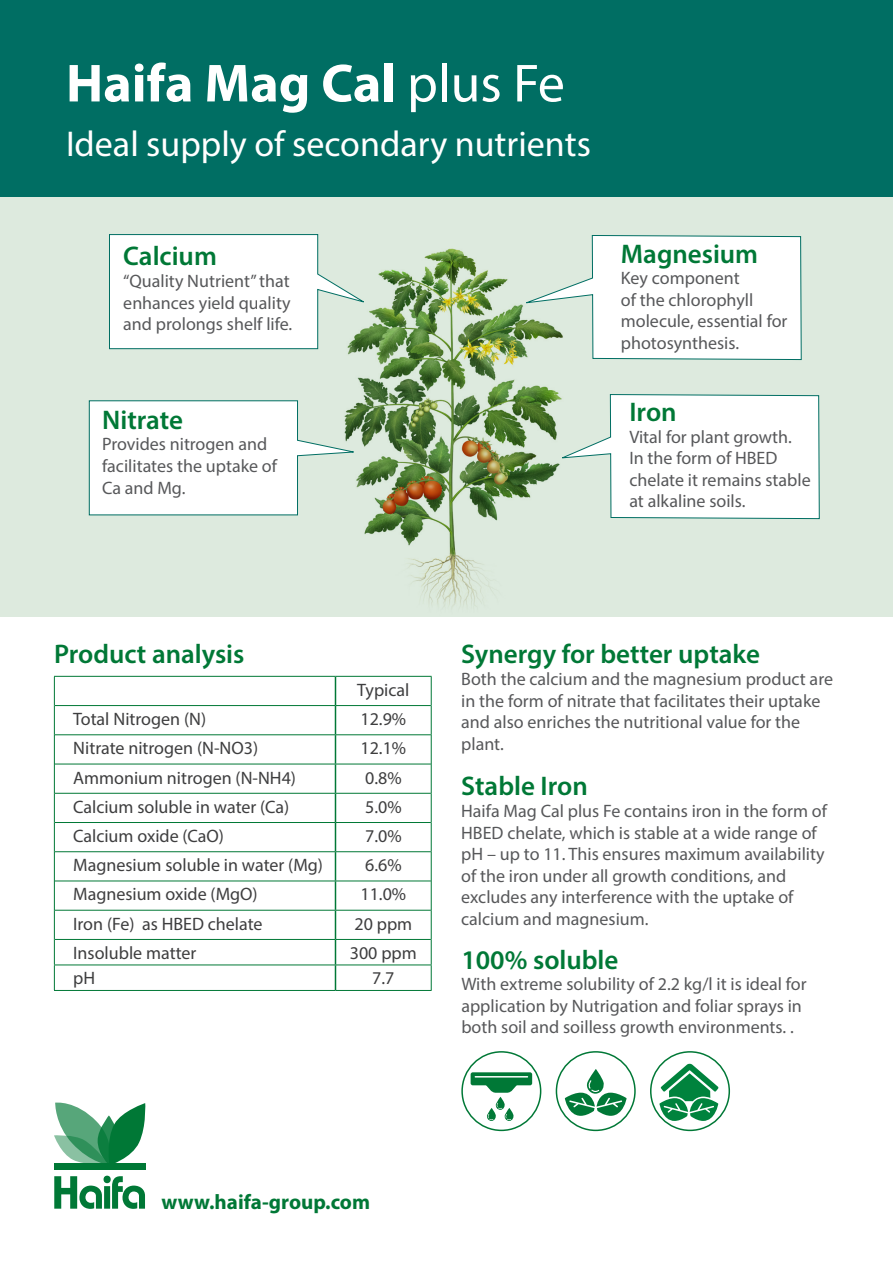
<style>
.page{position:relative;width:893px;height:1263px;background:#fff}
.page>*{position:absolute;margin:0;border:0;box-sizing:border-box;transform-origin:0 0}
.t1{font:700 54px "Myriad Pro";color:#fff}
.t2{font:36px "Myriad Pro";color:#fff}
.t3{font:600 27px "Myriad Pro";color:#007836}
.t4{font:700 21px "Myriad Pro";color:#007836}
.t5{font:18px/21.6px "Myriad Pro";color:#57585a}
.t6{font:18px "Myriad Pro";color:#3e3e3f}
.s1{font-weight:400}
</style>
<div class="page">
<div style="left:0;top:185px;width:893px;height:432px;background:#ddeade"></div>
<div style="left:635px;top:394px;width:185px;height:125px;background:#fff"></div>
<div style="left:109px;top:234px;width:149px;height:115px;background:#fff"></div>
<div style="left:89px;top:400px;width:169px;height:116px;background:#fff"></div>
<div style="left:0;top:0;width:893px;height:197px;background:#006e63"></div>
<svg style="left:54px;top:1102px;width:92px;height:61px"></svg>
<div style="left:54px;top:1163px;width:92px;height:6px;background:#007836"></div>
<svg style="left:54px;top:1176px;width:91px;height:33px"></svg>
<img style="left:258px;top:234px;width:377px;height:373px">
<svg style="left:520px;top:235px;width:282px;height:125px"></svg>
<svg style="left:55px;top:677px;width:376px;height:313px"></svg>
<hr style="left:335px;top:676px;width:97px;height:1px;background:#007836">
<svg style="left:431px;top:677px;width:1px;height:28px"></svg>
<hr style="left:431px;top:705px;width:1px;height:30px;background:#007836">
<svg style="left:431px;top:735px;width:1px;height:87px"></svg>
<hr style="left:431px;top:822px;width:1px;height:30px;background:#007836">
<hr style="left:335px;top:964px;width:97px;height:1px;background:#007836">
<svg style="left:431px;top:852px;width:1px;height:138px"></svg>
<hr style="left:335px;top:990px;width:97px;height:1px;background:#007836">
<hr style="left:335px;top:705px;width:96px;height:1px;background:#007836">
<hr style="left:335px;top:734px;width:96px;height:1px;background:#007836">
<hr style="left:335px;top:764px;width:96px;height:1px;background:#007836">
<hr style="left:335px;top:793px;width:96px;height:1px;background:#007836">
<hr style="left:335px;top:822px;width:96px;height:1px;background:#007836">
<hr style="left:335px;top:851px;width:96px;height:1px;background:#007836">
<hr style="left:335px;top:880px;width:96px;height:1px;background:#007836">
<hr style="left:335px;top:910px;width:96px;height:1px;background:#007836">
<hr style="left:335px;top:939px;width:96px;height:1px;background:#007836">
<hr style="left:54px;top:676px;width:281px;height:1px;background:#007836">
<svg style="left:54px;top:677px;width:1px;height:28px"></svg>
<hr style="left:54px;top:705px;width:1px;height:30px;background:#007836">
<svg style="left:54px;top:735px;width:1px;height:87px"></svg>
<hr style="left:54px;top:822px;width:1px;height:30px;background:#007836">
<hr style="left:54px;top:964px;width:281px;height:1px;background:#007836">
<svg style="left:54px;top:852px;width:1px;height:138px"></svg>
<hr style="left:54px;top:990px;width:281px;height:1px;background:#007836">
<svg style="left:335px;top:677px;width:1px;height:313px"></svg>
<hr style="left:55px;top:705px;width:280px;height:1px;background:#007836">
<hr style="left:55px;top:734px;width:280px;height:1px;background:#007836">
<hr style="left:55px;top:764px;width:280px;height:1px;background:#007836">
<hr style="left:55px;top:793px;width:280px;height:1px;background:#007836">
<hr style="left:55px;top:822px;width:280px;height:1px;background:#007836">
<hr style="left:55px;top:851px;width:280px;height:1px;background:#007836">
<hr style="left:55px;top:880px;width:280px;height:1px;background:#007836">
<hr style="left:55px;top:910px;width:280px;height:1px;background:#007836">
<hr style="left:55px;top:939px;width:280px;height:1px;background:#007836">
<svg style="left:471px;top:1072px;width:61px;height:49px"></svg>
<svg style="left:565px;top:1069px;width:62px;height:47px"></svg>
<svg style="left:659px;top:1063px;width:60px;height:58px"></svg>
<div style="left:461px;top:1051px;width:80px;height:80px;border:2px solid #007836;border-radius:50%"></div>
<div style="left:556px;top:1051px;width:80px;height:80px;border:2px solid #007836;border-radius:50%"></div>
<div style="left:650px;top:1051px;width:80px;height:80px;border:2px solid #007836;border-radius:50%"></div>
<p class="t1" style="left:66px;top:48px;width:500px">Haifa Mag Cal <span class="s1">plus Fe</span></p>
<p class="t2" style="left:66px;top:122px;width:526px">Ideal supply of secondary nutrients</p>
<p class="t3" style="left:123px;top:239px;width:95px">Calcium</p>
<p class="t5" style="left:123px;top:270px;width:171px">“Quality Nutrient”that enhances yield quality and prolongs shelf life.</p>
<p class="t3" style="left:102px;top:403px;width:82px">Nitrate</p>
<p class="t5" style="left:102px;top:433px;width:177px">Provides nitrogen and facilitates the uptake of<br>Ca and Mg.</p>
<p class="t3" style="left:621px;top:236px;width:139px">Magnesium</p>
<p class="t5" style="left:621px;top:267px;width:168px">Key component<br>of the chlorophyll molecule, essential for photosynthesis.</p>
<p class="t3" style="left:629px;top:395px;width:49px">Iron</p>
<p class="t5" style="left:629px;top:425px;width:183px">Vital for plant growth.<br>In the form of HBED chelate it remains stable at alkaline soils.</p>
<p class="t3" style="left:54px;top:637px;width:192px">Product analysis</p>
<p class="t3" style="left:461px;top:637px;width:300px">Synergy for better uptake</p>
<p class="t6" style="left:73px;top:708px;width:134px">Total Nitrogen N( (</p>
<p class="t6" style="left:357px;top:679px;width:54px">Typical</p>
<p class="t6" style="left:360px;top:708px;width:47px">12.9%</p>
<p class="t6" style="left:73px;top:737px;width:186px">Nitrate nitrogen N( -NO (3</p>
<p class="t6" style="left:360px;top:737px;width:47px">12.1%</p>
<p class="t6" style="left:73px;top:766px;width:224px">Ammonium nitrogen N( -NH (4</p>
<p class="t6" style="left:365px;top:766px;width:38px">0.8%</p>
<p class="t6" style="left:73px;top:796px;width:218px">Calcium soluble in water (Ca(</p>
<p class="t6" style="left:365px;top:796px;width:38px">5.0%</p>
<p class="t6" style="left:73px;top:825px;width:152px">Calcium oxide (CaO(</p>
<p class="t6" style="left:365px;top:825px;width:38px">7.0%</p>
<p class="t6" style="left:73px;top:854px;width:251px">Magnesium soluble in water (Mg(</p>
<p class="t6" style="left:365px;top:854px;width:38px">6.6%</p>
<p class="t6" style="left:73px;top:883px;width:186px">Magnesium oxide (MgO(</p>
<p class="t6" style="left:360px;top:883px;width:47px">11.0%</p>
<p class="t6" style="left:73px;top:912px;width:191px">Iron (Fe) as HBED chelate</p>
<p class="t6" style="left:354px;top:912px;width:59px">20 ppm</p>
<p class="t6" style="left:73px;top:942px;width:125px">Insoluble matter</p>
<p class="t6" style="left:350px;top:942px;width:69px">300 ppm</p>
<p class="t6" style="left:73px;top:967px;width:23px">pH</p>
<p class="t6" style="left:372px;top:967px;width:24px">7.7</p>
<p class="t5" style="left:461px;top:668px;width:373px">Both the calcium and the magnesium product are in the form of nitrate that facilitates their uptake and also enriches the nutritional value for the plant.</p>
<p class="t3" style="left:461px;top:769px;width:128px">Stable Iron</p>
<p class="t5" style="left:461px;top:800px;width:367px">Haifa Mag Cal plus Fe contains iron in the form of HBED chelate, which is stable at a wide range of pH – up to 11. This ensures maximum availability of the iron under all growth conditions, and excludes any interference with the uptake of calcium and magnesium.</p>
<p class="t3" style="left:461px;top:942px;width:159px">100% soluble</p>
<p class="t5" style="left:461px;top:973px;width:347px">With extreme solubility of 2.2 kg isitl/ ideal for application by Nutrigation and foliar sprays in both soil and soilless growth environments ..</p>
<p class="t4" style="left:162px;top:1188px;width:210px">www.haifa-group.com</p>
</div>
